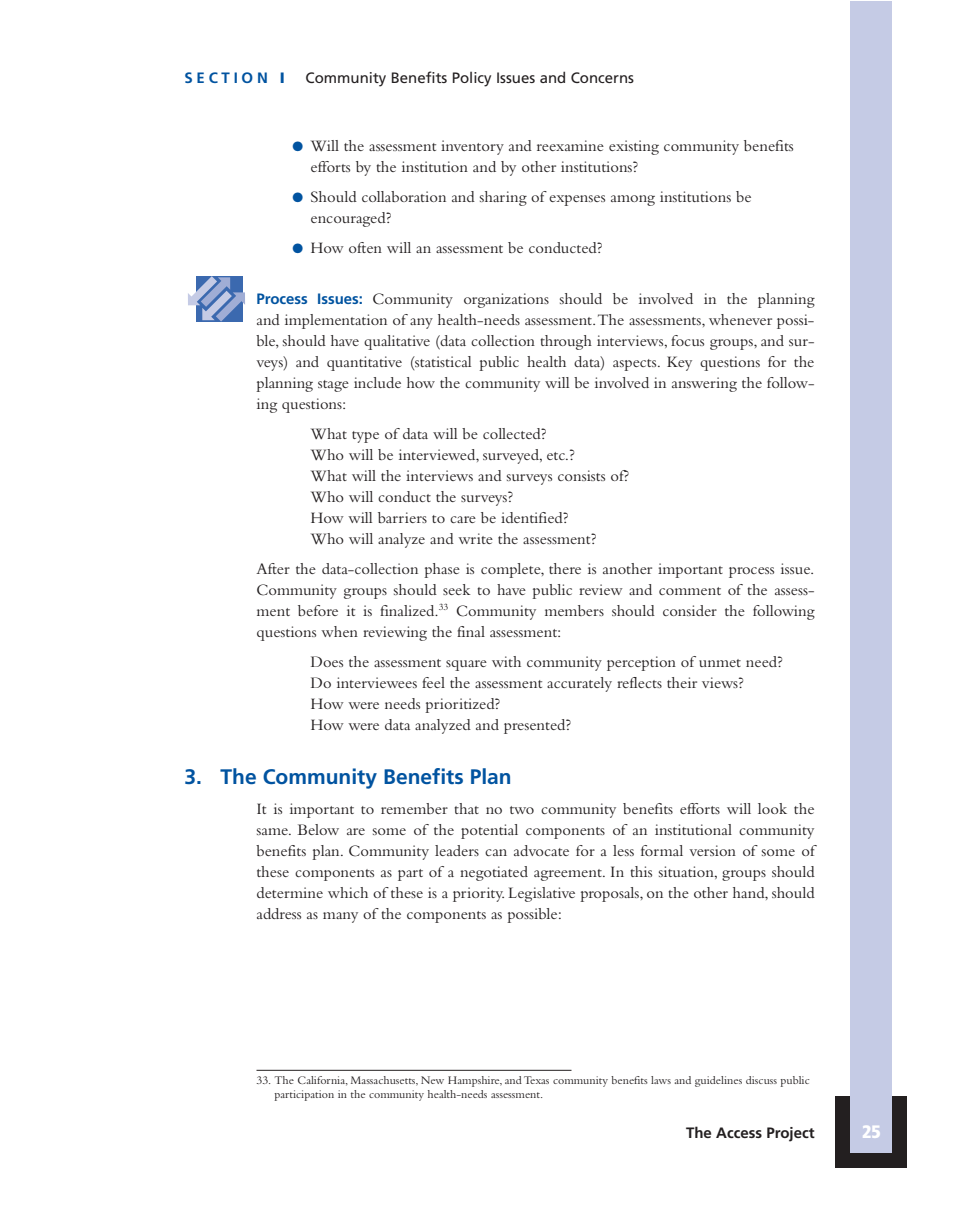
<style>
.page{position:relative;width:972px;height:1224px;background:#fff}
.page>*{position:absolute;margin:0;border:0;box-sizing:border-box;transform-origin:0 0}
.t1{font:700 21px "Frutiger";color:#0153a0}
.t2{font:900 condensed 18px "Frutiger";color:#fff}
.t3{font:16.5px/21px "Bembo";color:#231f20}
.t4{font:15px "Frutiger";color:#231f20}
.t5{font:700 15px "Frutiger";color:#231f20}
.t6{font:700 15px "Frutiger";letter-spacing:.25em;color:#0153a0}
.t7{font:12px/13.5px "Bembo";color:#231f20}
.s1{font-weight:900}
.s2{color:#0153a0}
.s3{font-family:"Frutiger";font-weight:700;font-size:15px;color:#0153a0}
</style>
<div class="page">
<div style="left:836px;top:1096px;width:72px;height:72px;background:#231f20"></div>
<div style="left:850px;top:1px;width:42px;height:1152px;background:#c5cbe5"></div>
<svg style="left:188px;top:276px;width:57px;height:46px"></svg>
<hr style="left:256px;top:1070px;width:316px;height:1px;background:#231f20">
<p class="t6" style="left:184px;top:72px;width:102px">SECTION <span class="s1">I</span></p>
<p class="t4" style="left:306px;top:72px;width:330px">Community Benefits Policy Issues and Concerns</p>
<p class="t3" style="left:310px;top:136px;width:485px;text-indent:-18px"><span class="s2">●</span> Will the assessment inventory and reexamine existing community benefits efforts by the institution and by other institutions?</p>
<p class="t3" style="left:310px;top:187px;width:443px;text-indent:-18px"><span class="s2">●</span> Should collaboration and sharing of expenses among institutions be encouraged?</p>
<p class="t3" style="left:292px;top:238px;width:312px"><span class="s2">●</span> How often will an assessment be conducted?</p>
<p class="t3" style="left:256px;top:289px;width:560px;text-align:justify"><span class="s3">Process Issues:</span> Community organizations should be involved in the planning and implementation of any health-needs assessment.The assessments, whenever possi&shy;ble, should have qualitative (data collection through interviews, focus groups, and sur&shy;veys) and quantitative (statistical public health data) aspects. Key questions for the planning stage include how the community will be involved in answering the follow&shy;ing questions:</p>
<p class="t3" style="left:311px;top:424px;width:320px">What type of data will be collected?<br>Who will be interviewed, surveyed, etc.?<br>What will the interviews and surveys consists of?<br>Who will conduct the surveys?<br>How will barriers to care be identified?<br>Who will analyze and write the assessment?</p>
<p class="t3" style="left:257px;top:559px;width:560px;text-align:justify">After the data-collection phase is complete, there is another important process issue.<br>Community groups should seek to have public review and comment of the assess&shy;ment before it is finalized.<sup>33</sup> Community members should consider the following questions when reviewing the final assessment:</p>
<p class="t3" style="left:311px;top:652px;width:474px">Does the assessment square with community perception of unmet need?<br>Do interviewees feel the assessment accurately reflects their views?<br>How were needs prioritized?<br>How were data analyzed and presented?</p>
<p class="t1" style="left:184px;top:768px;width:329px">3. The Community Benefits Plan</p>
<p class="t3" style="left:256px;top:799px;width:560px;text-align:justify">It is important to remember that no two community benefits efforts will look the same. Below are some of the potential components of an institutional community benefits plan. Community leaders can advocate for a less formal version of some of these components as part of a negotiated agreement. In this situation, groups should determine which of these is a priority. Legislative proposals, on the other hand, should address as many of the components as possible:</p>
<p class="t7" style="left:274px;top:1075px;width:537px;text-indent:-18px">33. The California, Massachusetts, New Hampshire, and Texas community benefits laws and guidelines discuss public participation in the community health-needs assessment.</p>
<p class="t5" style="left:686px;top:1126px;width:130px">The Access Project</p>
<p class="t2" style="left:862px;top:1125px;width:20px">25</p>
</div>
